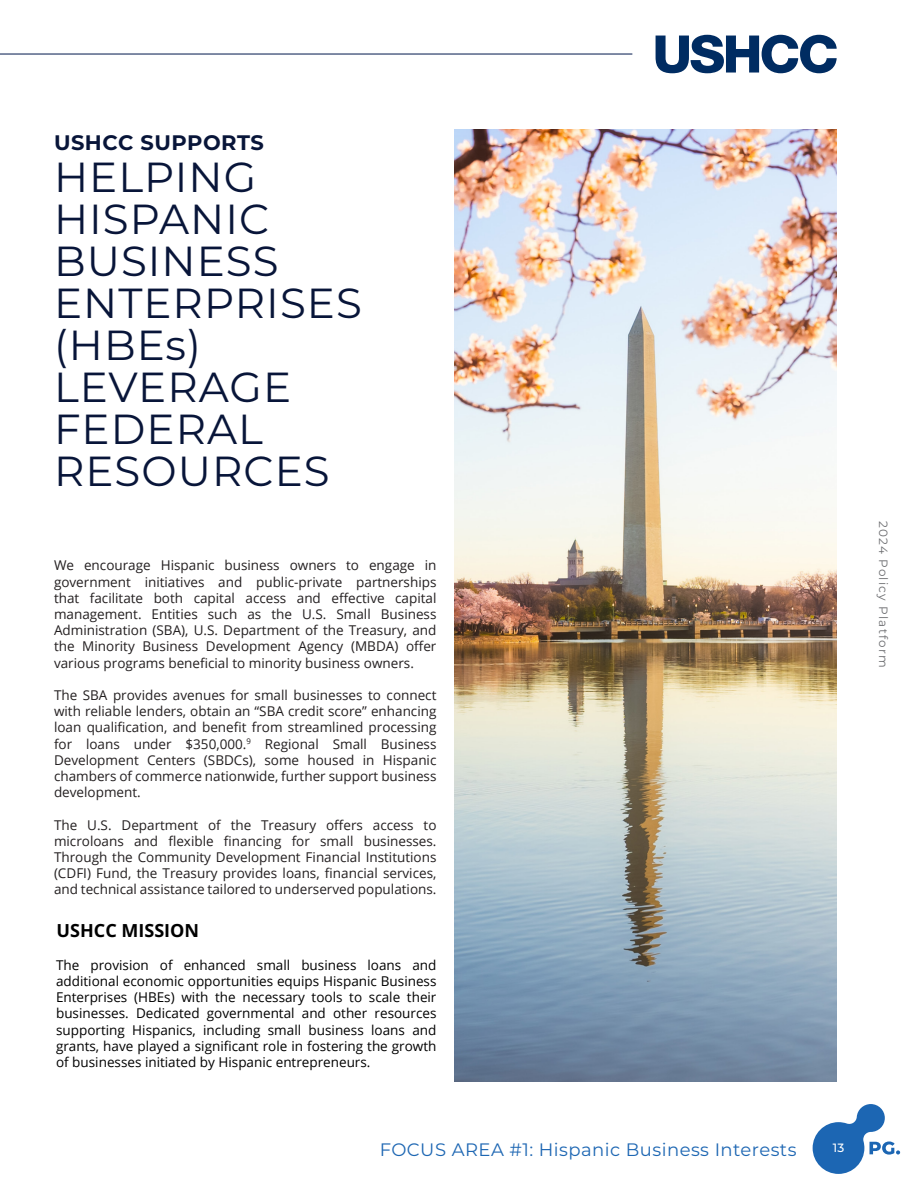
<style>
.page{position:relative;width:918px;height:1188px;background:#fff}
.page>*{position:absolute;margin:0;border:0;box-sizing:border-box;transform-origin:0 0}
.t1{font:42px/42px "Montserrat";letter-spacing:.025em;color:#081539}
.t2{font:700 21px "Montserrat";letter-spacing:.025em;color:#081539}
.t3{font:18px "Montserrat";letter-spacing:.025em;color:#1e67b3}
.t4{font:700 18px "Open Sans";color:#000}
.t5{font:13.5px/16.2px "Open Sans";color:#231f20;text-align:justify}
.t6{font:13.5px/16.2px "Open Sans";color:#000;text-align:justify}
.t7{font:12px "Montserrat";letter-spacing:.1em;color:#6c6d70}
.t8{font:500 12px "Montserrat";color:#fff}
</style>
<div class="page">
<svg style="left:813px;top:1104px;width:87px;height:70px"></svg>
<svg style="left:656px;top:35px;width:181px;height:38px"></svg>
<hr style="left:0;top:53px;width:632px;height:2px;background:#1c3160">
<img style="left:454px;top:130px;width:383px;height:951px">
<p class="t2" style="left:54px;top:127px;width:211px">USHCC SUPPORTS</p>
<p class="t1" style="left:54px;top:155px;width:309px">HELPING<br>HISPANIC<br>BUSINESS<br>ENTERPRISES (HBEs)<br>LEVERAGE<br>FEDERAL<br>RESOURCES</p>
<p class="t5" style="left:54px;top:557px;width:384px">We encourage Hispanic business owners to engage in government initiatives and public-private partnerships that facilitate both capital access and effective capital management. Entities such as the U.S. Small Business Administration (SBA), U.S. Department of the Treasury, and the Minority Business Development Agency (MBDA) offer various programs beneficial to minority business owners.</p>
<p class="t5" style="left:54px;top:687px;width:384px">The SBA provides avenues for small businesses to connect with reliable lenders, obtain an “SBA credit score” enhancing loan qualification, and benefit from streamlined processing for loans under $350,000.<sup>9</sup> Regional Small Business Development Centers (SBDCs), some housed in Hispanic chambers of commerce nationwide, further support business development.</p>
<p class="t5" style="left:54px;top:816px;width:384px">The U.S. Department of the Treasury offers access to microloans and flexible financing for small businesses.<br>Through the Community Development Financial Institutions (CDFI) Fund, the Treasury provides loans, financial services, and technical assistance tailored to underserved populations.</p>
<p class="t4" style="left:57px;top:918px;width:144px">USHCC MISSION</p>
<p class="t6" style="left:56px;top:956px;width:382px">The provision of enhanced small business loans and additional economic opportunities equips Hispanic Business Enterprises (HBEs) with the necessary tools to scale their businesses. Dedicated governmental and other resources supporting Hispanics, including small business loans and grants, have played a significant role in fostering the growth of businesses initiated by Hispanic entrepreneurs.</p>
<h3 class="t3" style="left:380px;top:1137px;width:418px">FOCUS AREA #1: Hispanic Business Interests</h3>
<p class="t7" style="left:892px;top:521px;width:148px;rotate:90deg">2024 Policy Platform</p>
<p class="t8" style="left:833px;top:1139px;width:13px">13</p>
</div>
